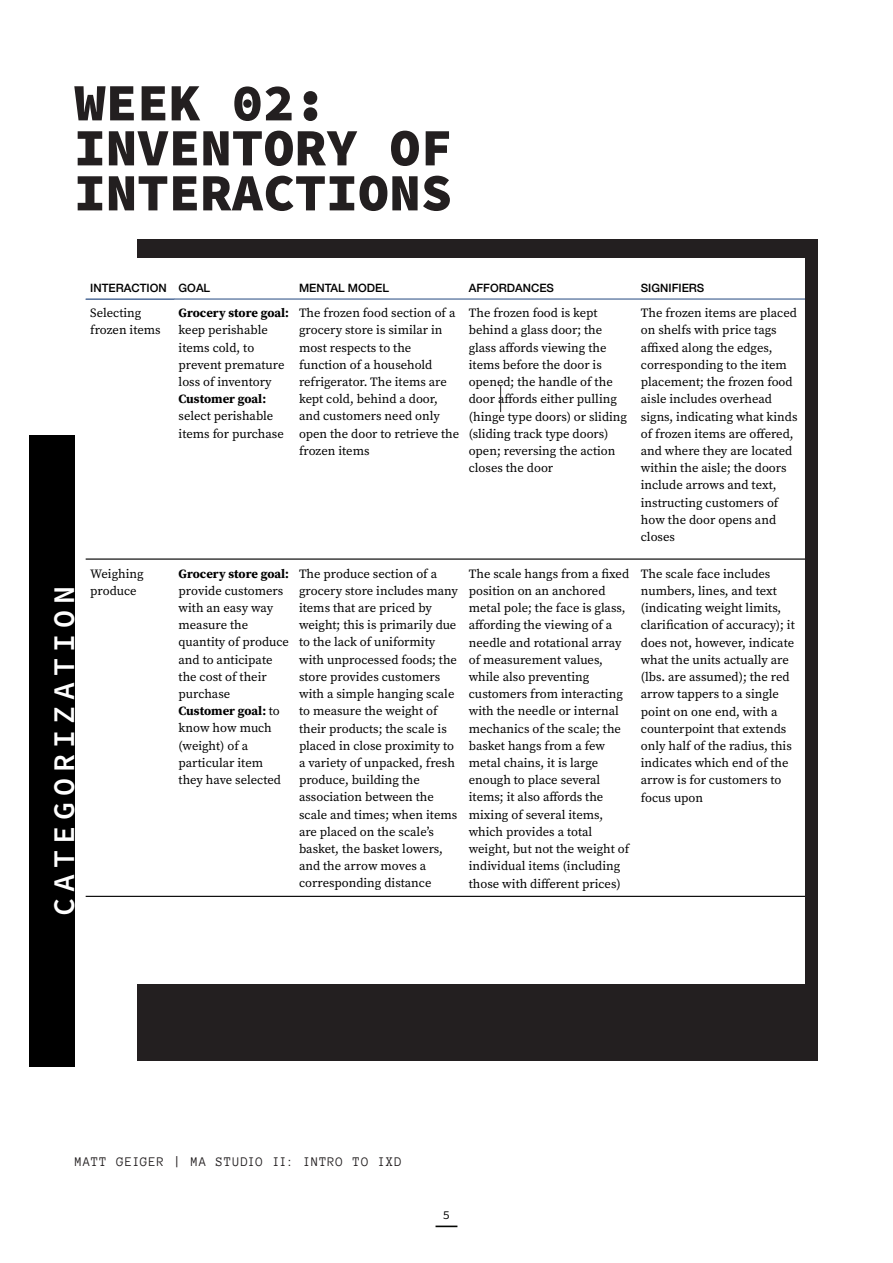
<style>
.page{position:relative;width:893px;height:1263px;background:#fff}
.page>*{position:absolute;margin:0;border:0;box-sizing:border-box;transform-origin:0 0}
.Header_-_Align_Left{font:900 52.5px "Source Code Pro";color:#231f20}
.t1{font:100 34.35px "Roboto";color:#000}
.Paragraph_Style_1{font:600 30px "Source Code Pro";letter-spacing:.2em;color:#fff}
.t2{font:13.5px "Anonymous Pro";letter-spacing:.065em;color:#231f20}
.t3{font:12.6px/17.2px "Source Serif Pro";color:#000}
.t4{font:12px "Source Code Pro";color:#040503}
.t5{font:500 11.4px "Helvetica Neue";color:#000}
.s1{font-weight:700}
</style>
<div class="page">
<div style="left:137px;top:240px;width:681px;height:821px;background:#231f20"></div>
<div style="left:74px;top:259px;width:730px;height:725px;background:#fff"></div>
<hr style="left:86px;top:558px;width:718px;height:2px;background:#000">
<hr style="left:86px;top:896px;width:718px;height:1px;background:#000">
<hr style="left:86px;top:298px;width:718px;height:2px;background:#406091">
<svg style="left:500px;top:385px;width:1px;height:27px"></svg>
<hr style="left:435px;top:1225px;width:22px;height:2px;background:#040503">
<div style="left:29px;top:436px;width:45px;height:631px;background:#000"></div>
<p class="Header_-_Align_Left" style="left:74px;top:65px;width:253px">WEEK 02:</p>
<p class="Header_-_Align_Left" style="left:74px;top:110px;width:379px">INVENTORY OF</p>
<p class="Header_-_Align_Left" style="left:74px;top:155px;width:379px">INTERACTIONS</p>
<p class="t1" style="left:86px;top:162px;width:443px"><span class="s1">Project 1:</span> Designing a control</p>
<p class="Paragraph_Style_1" style="left:42px;top:916px;width:331px;rotate:-90deg">CATEGORIZATION</p>
<p class="t5" style="left:90px;top:279px;width:78px">INTERACTION</p>
<p class="t5" style="left:179px;top:279px;width:33px">GOAL</p>
<p class="t5" style="left:299px;top:279px;width:91px">MENTAL MODEL</p>
<p class="t5" style="left:469px;top:279px;width:87px">AFFORDANCES</p>
<p class="t5" style="left:641px;top:279px;width:65px">SIGNIFIERS</p>
<p class="t3" style="left:90px;top:304px;width:72px">Selecting frozen items</p>
<p class="t3" style="left:179px;top:304px;width:112px"><span class="s1">Grocery store goal: </span>keep perishable items cold, to prevent premature loss of inventory<br><span class="s1">Customer goal: </span>select perishable items for purchase</p>
<p class="t3" style="left:299px;top:304px;width:162px">The frozen food section of a grocery store is similar in most respects to the function of a household refrigerator. The items are kept cold, behind a door, and customers need only open the door to retrieve the frozen items</p>
<p class="t3" style="left:469px;top:304px;width:160px">The frozen food is kept behind a glass door; the glass affords viewing the items before the door is opened; the handle of the door affords either pulling (hinge type doors) or sliding (sliding track type doors) open; reversing the action closes the door</p>
<p class="t3" style="left:641px;top:304px;width:158px">The frozen items are placed on shelfs with price tags affixed along the edges, corresponding to the item placement; the frozen food aisle includes overhead signs, indicating what kinds of frozen items are offered, and where they are located within the aisle; the doors include arrows and text, instructing customers of how the door opens and closes</p>
<p class="t3" style="left:90px;top:565px;width:55px">Weighing produce</p>
<p class="t3" style="left:179px;top:565px;width:112px"><span class="s1">Grocery store goal: </span>provide customers with an easy way measure the quantity of produce and to anticipate the cost of their purchase<br><span class="s1">Customer goal:</span> to know how much (weight) of a particular item they have selected</p>
<p class="t3" style="left:299px;top:565px;width:160px">The produce section of a grocery store includes many items that are priced by weight; this is primarily due to the lack of uniformity with unprocessed foods; the store provides customers with a simple hanging scale to measure the weight of their products; the scale is placed in close proximity to a variety of unpacked, fresh produce, building the association between the scale and times; when items are placed on the scale’s basket, the basket lowers, and the arrow moves a corresponding distance</p>
<p class="t3" style="left:469px;top:565px;width:162px">The scale hangs from a fixed position on an anchored metal pole; the face is glass, affording the viewing of a needle and rotational array of measurement values, while also preventing customers from interacting with the needle or internal mechanics of the scale; the basket hangs from a few metal chains, it is large enough to place several items; it also affords the mixing of several items, which provides a total weight, but not the weight of individual items (including those with different prices)</p>
<p class="t3" style="left:641px;top:565px;width:155px">The scale face includes numbers, lines, and text (indicating weight limits, clarification of accuracy); it does not, however, indicate what the units actually are (lbs. are assumed); the red arrow tappers to a single point on one end, with a counterpoint that extends only half of the radius, this indicates which end of the arrow is for customers to focus upon</p>
<p class="t2" style="left:75px;top:1154px;width:328px">MATT GEIGER | MA STUDIO II: INTRO TO IXD</p>
<p class="t4" style="left:443px;top:1206px;width:9px">5</p>
</div>
